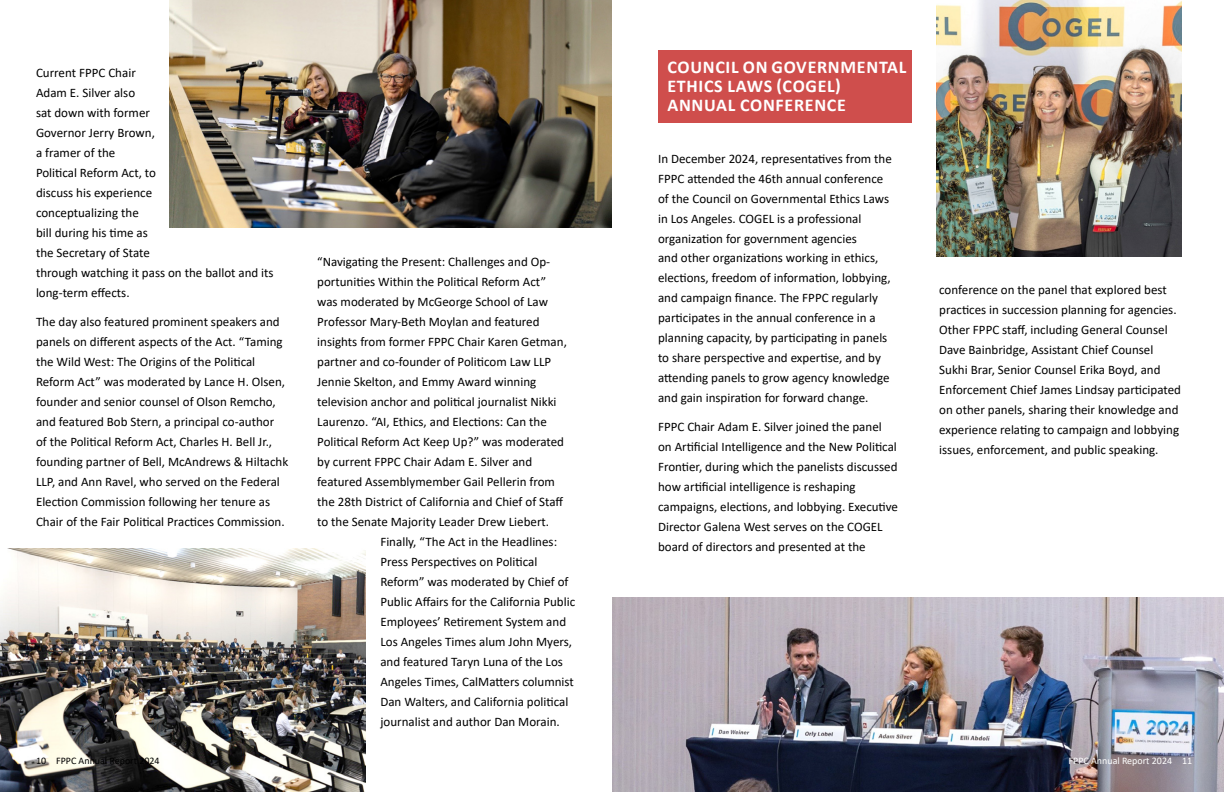
<style>
.page{position:relative;width:1224px;height:792px;background:#fff}
.page>*{position:absolute;margin:0;border:0;box-sizing:border-box;transform-origin:0 0}
.t1{font:700 18px/19px "Calibri";letter-spacing:.04em;color:#fff}
.t2{font:13px/20px "Calibri";color:#000}
.t3{font:10px "Calibri";color:#000}
.t4{font:10px "Calibri";color:#fff}
</style>
<div class="page">
<div style="left:658px;top:51px;width:253px;height:72px;background:#cf4e4c"></div>
<img style="left:0;top:549px;width:365px;height:243px">
<img style="left:170px;top:0;width:442px;height:228px">
<img style="left:612px;top:598px;width:612px;height:194px">
<img style="left:937px;top:0;width:244px;height:256px">
<p class="t2" style="left:36px;top:63px;width:239px">Current FPPC Chair<br>Adam E. Silver also<br>sat down with former<br>Governor Jerry Brown,<br>a framer of the<br>Political Reform Act, to<br>discuss his experience<br>conceptualizing the<br>bill during his time as<br>the Secretary of State<br>through watching it pass on the ballot and its long-term effects.</p>
<p class="t2" style="left:36px;top:312px;width:254px">The day also featured prominent speakers and panels on different aspects of the Act. “Taming the Wild West: The Origins of the Political Reform Act” was moderated by Lance H. Olsen, founder and senior counsel of Olson Remcho, and featured Bob Stern, a principal co-author of the Political Reform Act, Charles H. Bell Jr., founding partner of Bell, McAndrews &amp; Hiltachk LLP, and Ann Ravel, who served on the Federal Election Commission following her tenure as Chair of the Fair Political Practices Commission.</p>
<p class="t2" style="left:317px;top:251px;width:234px">“Navigating the Present: Challenges and Op-</p>
<p class="t2" style="left:317px;top:271px;width:230px">portunities Within the Political Reform Act”</p>
<p class="t2" style="left:317px;top:291px;width:232px">was moderated by McGeorge School of Law</p>
<p class="t2" style="left:317px;top:311px;width:224px">Professor Mary-Beth Moylan and featured</p>
<p class="t2" style="left:317px;top:331px;width:251px">insights from former FPPC Chair Karen Getman,</p>
<p class="t2" style="left:317px;top:351px;width:235px">partner and co-founder of Politicom Law LLP</p>
<p class="t2" style="left:317px;top:371px;width:221px">Jennie Skelton, and Emmy Award winning</p>
<p class="t2" style="left:317px;top:391px;width:241px">television anchor and political journalist Nikki</p>
<p class="t2" style="left:317px;top:411px;width:231px">Laurenzo. “AI, Ethics, and Elections: Can the</p>
<p class="t2" style="left:317px;top:431px;width:248px">Political Reform Act Keep Up?” was moderated</p>
<p class="t2" style="left:317px;top:451px;width:216px">by current FPPC Chair Adam E. Silver and</p>
<p class="t2" style="left:317px;top:471px;width:239px">featured Assemblymember Gail Pellerin from</p>
<p class="t2" style="left:317px;top:491px;width:248px">the 28th District of California and Chief of Staff</p>
<p class="t2" style="left:317px;top:511px;width:233px">to the Senate Majority Leader Drew Liebert.</p>
<p class="t2" style="left:380px;top:531px;width:178px">Finally, “The Act in the Headlines:</p>
<p class="t2" style="left:380px;top:551px;width:158px">Press Perspectives on Political</p>
<p class="t2" style="left:380px;top:571px;width:190px">Reform” was moderated by Chief of</p>
<p class="t2" style="left:380px;top:591px;width:196px">Public Affairs for the California Public</p>
<p class="t2" style="left:380px;top:611px;width:187px">Employees’ Retirement System and</p>
<p class="t2" style="left:380px;top:631px;width:193px">Los Angeles Times alum John Myers,</p>
<p class="t2" style="left:380px;top:651px;width:184px">and featured Taryn Luna of the Los</p>
<p class="t2" style="left:380px;top:671px;width:195px">Angeles Times, CalMatters columnist</p>
<p class="t2" style="left:380px;top:691px;width:190px">Dan Walters, and California political</p>
<p class="t2" style="left:380px;top:711px;width:181px">journalist and author Dan Morain.</p>
<h4 class="t1" style="left:667px;top:57px;width:241px">COUNCIL ON GOVERNMENTAL<br>ETHICS LAWS (COGEL)<br>ANNUAL CONFERENCE</h4>
<p class="t2" style="left:658px;top:148px;width:235px">In December 2024, representatives from the FPPC attended the 46th annual conference of the Council on Governmental Ethics Laws in Los Angeles. COGEL is a professional organization for government agencies<br>and other organizations working in ethics, elections, freedom of information, lobbying, and campaign finance. The FPPC regularly participates in the annual conference in a planning capacity, by participating in panels to share perspective and expertise, and by attending panels to grow agency knowledge and gain inspiration for forward change.</p>
<p class="t2" style="left:658px;top:417px;width:242px">FPPC Chair Adam E. Silver joined the panel on Artificial Intelligence and the New Political Frontier, during which the panelists discussed how artificial intelligence is reshaping campaigns, elections, and lobbying. Executive Director Galena West serves on the COGEL board of directors and presented at the</p>
<p class="t2" style="left:939px;top:280px;width:243px">conference on the panel that explored best practices in succession planning for agencies.<br>Other FPPC staff, including General Counsel Dave Bainbridge, Assistant Chief Counsel Sukhi Brar, Senior Counsel Erika Boyd, and Enforcement Chief James Lindsay participated on other panels, sharing their knowledge and experience relating to campaign and lobbying issues, enforcement, and public speaking.</p>
<p class="t3" style="left:36px;top:753px;width:125px">10 FPPC Annual Report 2024</p>
<p class="t4" style="left:1069px;top:753px;width:125px">FPPC Annual Report 2024 11</p>
</div>
